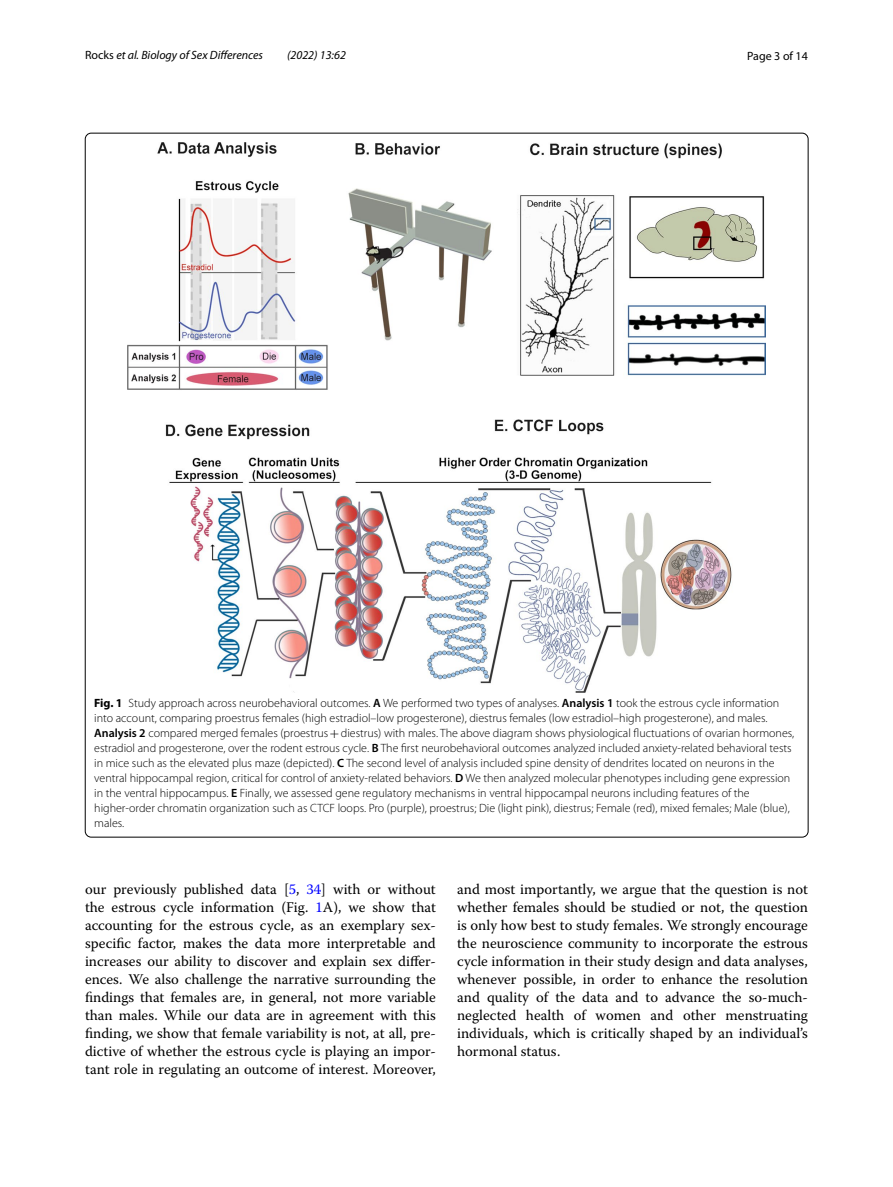
<style>
.page{position:relative;width:893px;height:1187px;background:#fff}
.page>*{position:absolute;margin:0;border:0;box-sizing:border-box;transform-origin:0 0}
.t1{font:14.7px/18px "Warnock Pro";color:#000;text-align:justify}
.t2{font:300 12px/15px "Myriad Pro";color:#000}
.t3{font:italic 12px "Myriad Pro";color:#000}
.t4{font:12px "Myriad Pro";color:#000}
.s1{font-style:normal}
.s2{font-weight:700}
.s3{font-weight:600}
.s4{font-family:"MTSY";font-weight:400}
.s5{color:#00f}
</style>
<div class="page">
<img style="left:128px;top:142px;width:638px;height:550px">
<p class="t3" style="left:85px;top:48px;width:180px"><span class="s1">Rocks</span> et al. Biology of Sex Differences</p>
<p class="t3" style="left:287px;top:48px;width:60px">(2022) 13:62</p>
<p class="t4" style="left:747px;top:48px;width:62px">Page 3 of 14</p>
<p class="t2" style="left:94px;top:696px;width:701px"><span class="s2">Fig. 1</span> Study approach across neurobehavioral outcomes. <span class="s3">A</span> We performed two types of analyses. <span class="s3">Analysis 1</span> took the estrous cycle information into account, comparing proestrus females (high estradiol–low progesterone), diestrus females (low estradiol–high progesterone), and males.<br><span class="s3">Analysis 2</span> compared merged females (proestrus<span class="s4">+</span>diestrus) with males. The above diagram shows physiological fluctuations of ovarian hormones, estradiol and progesterone, over the rodent estrous cycle. <span class="s3">B</span> The first neurobehavioral outcomes analyzed included anxiety-related behavioral tests in mice such as the elevated plus maze (depicted). <span class="s3">C</span> The second level of analysis included spine density of dendrites located on neurons in the ventral hippocampal region, critical for control of anxiety-related behaviors. <span class="s3">D</span> We then analyzed molecular phenotypes including gene expression in the ventral hippocampus. <span class="s3">E</span> Finally, we assessed gene regulatory mechanisms in ventral hippocampal neurons including features of the higher-order chromatin organization such as CTCF loops. Pro (purple), proestrus; Die (light pink), diestrus; Female (red), mixed females; Male (blue), males.</p>
<p class="t1" style="left:85px;top:880px;width:352px">our previously published data [<span class="s5">5</span>, <span class="s5">34</span>] with or without the estrous cycle information (Fig. <span class="s5">1</span>A), we show that accounting for the estrous cycle, as an exemplary sex&shy;specific factor, makes the data more interpretable and increases our ability to discover and explain sex differ&shy;ences. We also challenge the narrative surrounding the findings that females are, in general, not more variable than males. While our data are in agreement with this finding, we show that female variability is not, at all, pre&shy;dictive of whether the estrous cycle is playing an impor&shy;tant role in regulating an outcome of interest. Moreover,</p>
<p class="t1" style="left:457px;top:880px;width:352px">and most importantly, we argue that the question is not whether females should be studied or not, the question is only how best to study females. We strongly encourage the neuroscience community to incorporate the estrous cycle information in their study design and data analyses, whenever possible, in order to enhance the resolution and quality of the data and to advance the so-much&shy;neglected health of women and other menstruating individuals, which is critically shaped by an individual’s hormonal status.</p>
</div>
